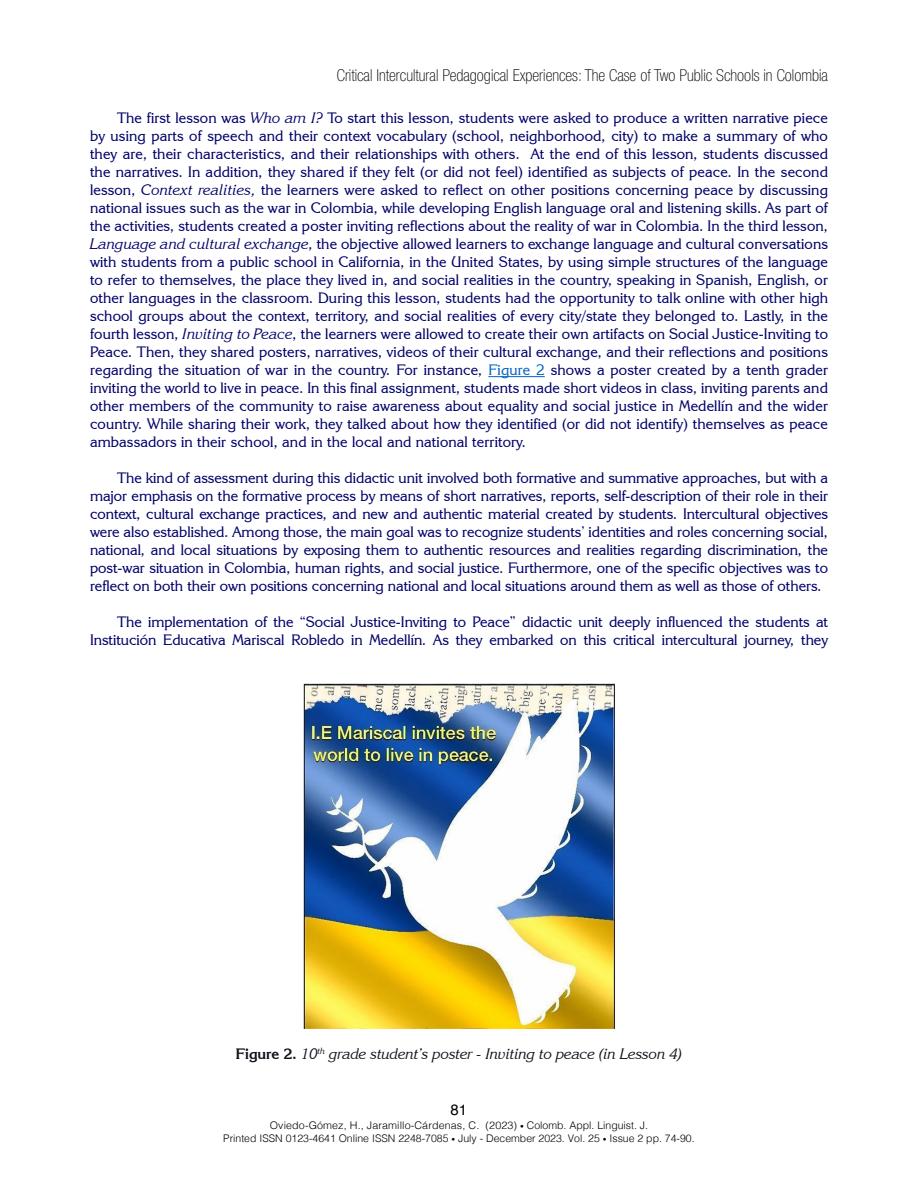
<style>
.page{position:relative;width:918px;height:1188px;background:#fff}
.page>*{position:absolute;margin:0;border:0;box-sizing:border-box;transform-origin:0 0}
.t1{font:100 condensed 16.5px "Helvetica Neue LT Pro";color:#000}
.t2{font:15px/18px "Korinna IT Cby BT";color:#00006a;text-align:justify}
.t3{font:italic 15px "Korinna IT Cby BT";color:#0e101a}
.t4{font:15px "Helvetica";color:#000}
.t5{font:300 10.5px/12.6px "Helvetica";color:#000;text-align:center}
.s1{font-style:italic}
.s2{color:#0563c1}
.s3{font-weight:700;font-style:normal}
.s4{font-size:7.5px}
</style>
<div class="page">
<hr style="left:488px;top:376px;width:57px;height:1px;background:#0563c1">
<img style="left:303px;top:683px;width:312px;height:346px">
<p class="t1" style="left:337px;top:66px;width:493px">Critical Intercultural Pedagogical Experiences: The Case of Two Public Schools in Colombia</p>
<p class="t2" style="left:90px;top:109px;width:740px;text-indent:27px">The first lesson was <span class="s1">Who am I?</span> To start this lesson, students were asked to produce a written narrative piece by using parts of speech and their context vocabulary (school, neighborhood, city) to make a summary of who they are, their characteristics, and their relationships with others. At the end of this lesson, students discussed the narratives. In addition, they shared if they felt (or did not feel) identified as subjects of peace. In the second lesson, <span class="s1">Context realities,</span> the learners were asked to reflect on other positions concerning peace by discussing national issues such as the war in Colombia, while developing English language oral and listening skills. As part of the activities, students created a poster inviting reflections about the reality of war in Colombia. In the third lesson, <span class="s1">Language and cultural exchange</span>, the objective allowed learners to exchange language and cultural conversations with students from a public school in California, in the United States, by using simple structures of the language to refer to themselves, the place they lived in, and social realities in the country, speaking in Spanish, English, or other languages in the classroom. During this lesson, students had the opportunity to talk online with other high school groups about the context, territory, and social realities of every city/state they belonged to. Lastly, in the fourth lesson, <span class="s1">Inviting to Peace</span>, the learners were allowed to create their own artifacts on Social Justice-Inviting to Peace. Then, they shared posters, narratives, videos of their cultural exchange, and their reflections and positions regarding the situation of war in the country. For instance, <span class="s2">Figure 2</span> shows a poster created by a tenth grader inviting the world to live in peace. In this final assignment, students made short videos in class, inviting parents and other members of the community to raise awareness about equality and social justice in Medellín and the wider country. While sharing their work, they talked about how they identified (or did not identify) themselves as peace ambassadors in their school, and in the local and national territory.</p>
<p class="t2" style="left:90px;top:469px;width:740px;text-indent:27px">The kind of assessment during this didactic unit involved both formative and summative approaches, but with a major emphasis on the formative process by means of short narratives, reports, self-description of their role in their context, cultural exchange practices, and new and authentic material created by students. Intercultural objectives were also established. Among those, the main goal was to recognize students’ identities and roles concerning social, national, and local situations by exposing them to authentic resources and realities regarding discrimination, the post-war situation in Colombia, human rights, and social justice. Furthermore, one of the specific objectives was to reflect on both their own positions concerning national and local situations around them as well as those of others.</p>
<p class="t2" style="left:90px;top:613px;width:740px;text-align:right">The implementation of the “Social Justice-Inviting to Peace” didactic unit deeply influenced the students at<br>Institución Educativa Mariscal Robledo in Medellín. As they embarked on this critical intercultural journey, they</p>
<p class="t3" style="left:236px;top:1045px;width:448px"><span class="s3">Figure 2.</span> 10<sup>th</sup> grade student’s poster - Inviting to peace (in Lesson 4)</p>
<p class="t4" style="left:451px;top:1098px;width:18px">81</p>
<p class="t5" style="left:223px;top:1118px;width:473px">Oviedo-Gómez, H., Jaramillo-Cárdenas, C. (2023) <span class="s4">•</span> Colomb. Appl. Linguist. J.<br>Printed ISSN 0123-4641 Online ISSN 2248-7085 <span class="s4">•</span> July - December 2023. Vol. 25 <span class="s4">•</span> Issue 2 pp. 74-90.</p>
</div>
